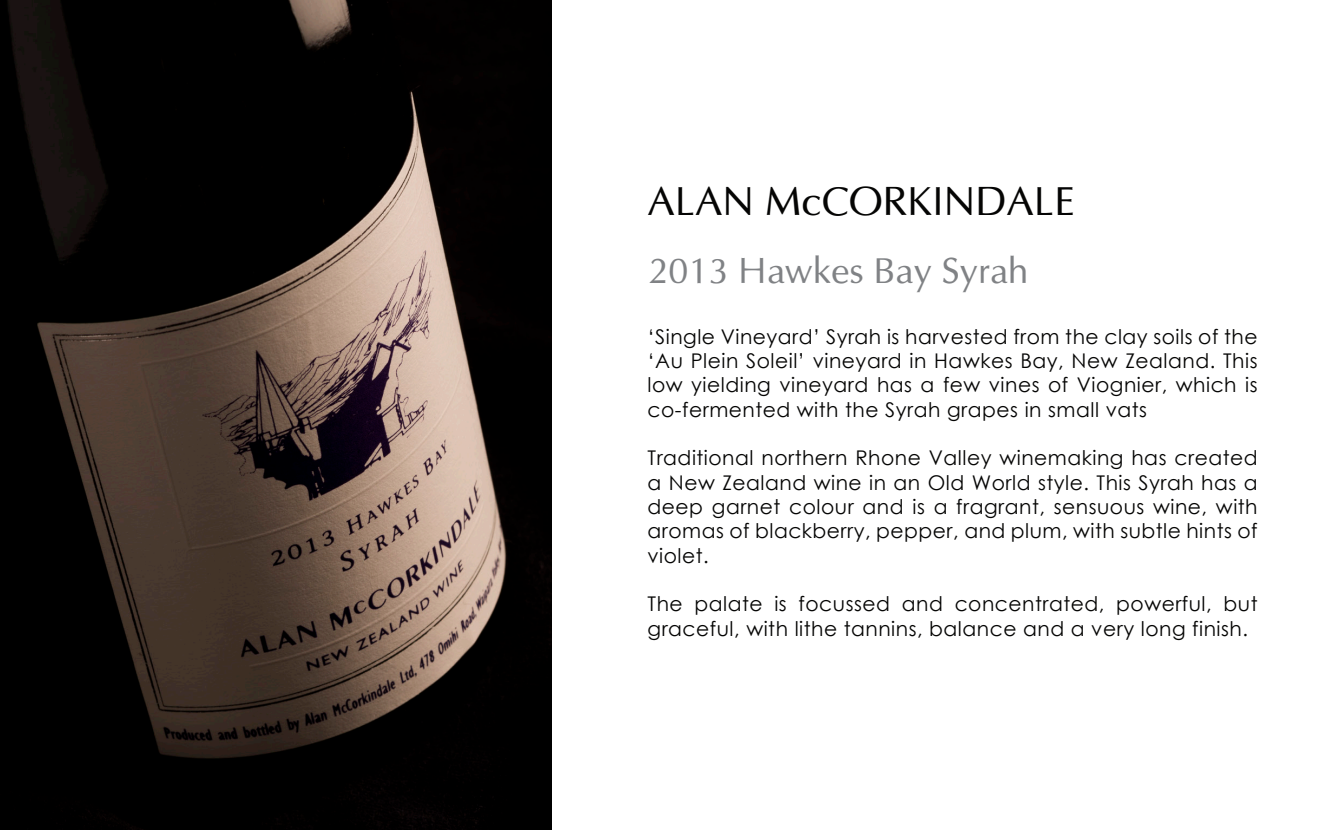
<style>
.page{position:relative;width:1340px;height:830px;background:#fff}
.page>*{position:absolute;margin:0;border:0;box-sizing:border-box;transform-origin:0 0}
.t1{font:40.5px "Optima";color:#050504}
.t2{font:36px "Optima";color:#808285}
.t3{font:20.25px/24.3px "Century Gothic";letter-spacing:.025em;color:#050504;text-align:justify}
</style>
<div class="page">
<img style="left:0;top:0;width:551px;height:829px">
<h1 class="t1" style="left:648px;top:176px;width:428px">ALAN McCORKINDALE</h1>
<h2 class="t2" style="left:648px;top:248px;width:381px">2013 Hawkes Bay Syrah</h2>
<p class="t3" style="left:647px;top:323px;width:611px">‘Single Vineyard’ Syrah is harvested from the clay soils of the ‘Au Plein Soleil’ vineyard in Hawkes Bay, New Zealand. This low yielding vineyard has a few vines of Viognier, which is co-fermented with the Syrah grapes in small vats</p>
<p class="t3" style="left:647px;top:445px;width:611px">Traditional northern Rhone Valley winemaking has created a New Zealand wine in an Old World style. This Syrah has a deep garnet colour and is a fragrant, sensuous wine, with aromas of blackberry, pepper, and plum, with subtle hints of violet.</p>
<p class="t3" style="left:647px;top:591px;width:611px">The palate is focussed and concentrated, powerful, but graceful, with lithe tannins, balance and a very long finish.</p>
</div>
